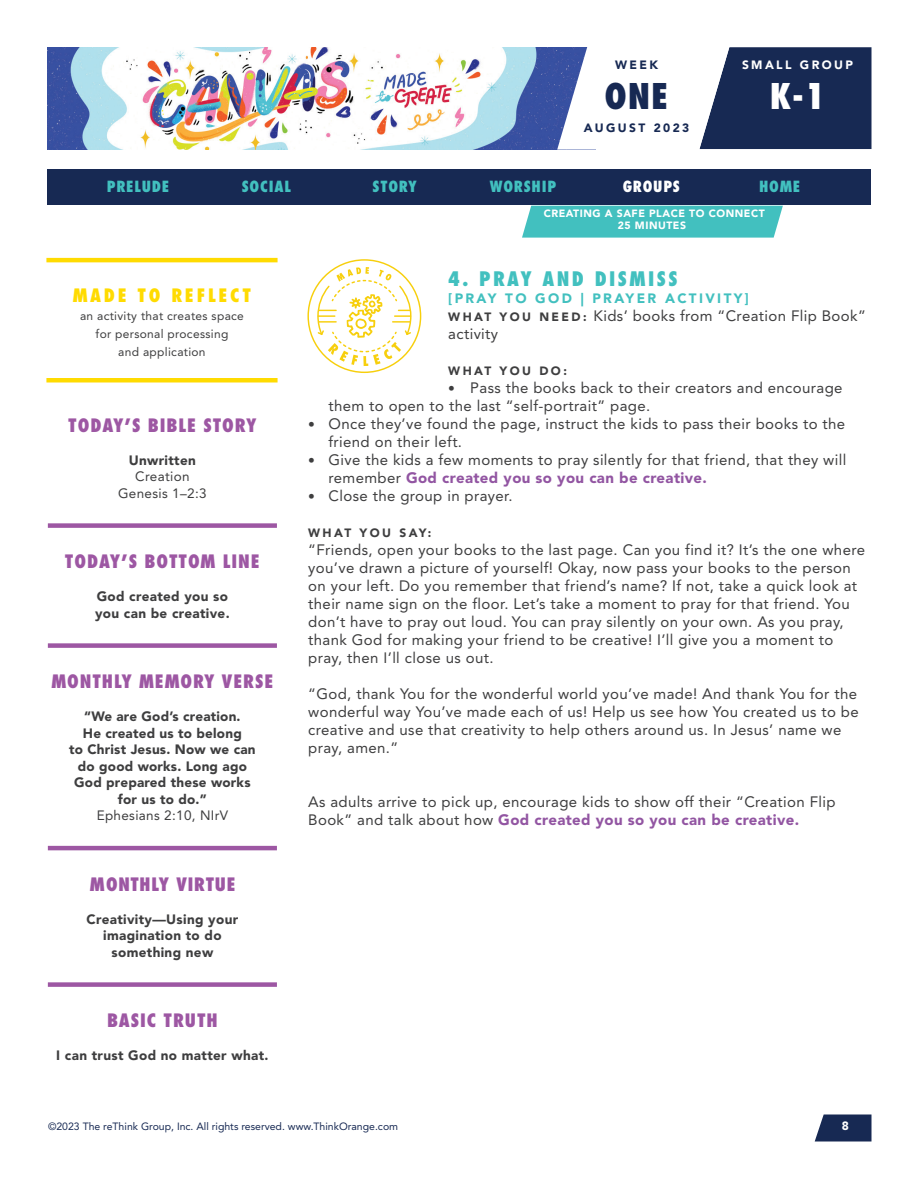
<style>
.page{position:relative;width:918px;height:1188px;background:#fff}
.page>*{position:absolute;margin:0;border:0;box-sizing:border-box;transform-origin:0 0}
.t1{font:800 condensed 34.5px "Futura Std";color:#fff}
.t2{font:800 condensed 34.5px "Futura Std";color:#172953}
.Paragraph_Style_1{font:800 condensed 19.5px "Futura Std";letter-spacing:.125em;color:#42c0bf}
.t3{font:800 condensed 18px "Futura Std";letter-spacing:.05em;color:#9d57a3}
.t4{font:800 condensed 18px "Futura";letter-spacing:.05em;color:#9d57a3}
.t5{font:800 condensed 18px "Futura Std";letter-spacing:.15em;color:#ffdb01}
.Paragraph_Style_1-2{font:15px/18px "Avenir LT Std";letter-spacing:.025em;color:#3e3e3f}
.t6{font:800 condensed 15px "Futura Std";letter-spacing:.05em;color:#42c0bf}
.t7{font:800 condensed 15px "Futura Std";letter-spacing:.05em;color:#fff}
.t8{font:900 13.5px/16.5px "Avenir LT Std";letter-spacing:.025em;color:#3e3e3f;text-align:center}
.t9{font:13.5px/16.5px "Avenir LT Std";letter-spacing:.025em;color:#3e3e3f;text-align:center}
.Paragraph_Style_1-3{font:900 13.5px "Avenir LT Std";letter-spacing:.175em;color:#42c0bf}
.t10{font:12px/18px "Avenir LT Std";letter-spacing:.025em;color:#3e3e3f;text-align:center}
.Paragraph_Style_1-4{font:900 12px "Avenir LT Std";letter-spacing:.2em;color:#3e3e3f}
.t11{font:900 12px "Avenir LT Std";letter-spacing:.2em;color:#172953}
.t12{font:900 12px "Avenir LT Std";letter-spacing:.2em;color:#fff}
.t13{font:10.5px "Avenir LT Std";color:#172953}
.t14{font:900 10.5px/12px "Avenir LT Std";letter-spacing:.05em;color:#fff;text-align:center}
.s1{font-weight:900;font-size:12px}
.s2{font-family:"Avenir";font-size:13.5px}
.s3{font-weight:900;color:#9255a2}
</style>
<div class="page">
<img style="left:47px;top:47px;width:510px;height:102px">
<svg style="left:815px;top:1114px;width:57px;height:28px;background:#314166"></svg>
<svg style="left:557px;top:47px;width:315px;height:103px"></svg>
<div style="left:48px;top:523px;width:229px;height:5px;background:#9d57a3"></div>
<div style="left:48px;top:643px;width:229px;height:5px;background:#9d57a3"></div>
<hr style="left:48px;top:846px;width:229px;height:4px;background:#9d57a3">
<div style="left:48px;top:982px;width:229px;height:5px;background:#9d57a3"></div>
<svg style="left:307px;top:259px;width:114px;height:114px"></svg>
<div style="left:47px;top:170px;width:824px;height:36px;background:#172953"></div>
<hr style="left:46px;top:378px;width:232px;height:4px;background:#ffdb01">
<hr style="left:46px;top:258px;width:232px;height:4px;background:#ffdb01">
<div style="left:522px;top:206px;width:261px;height:32px;background:#42c0bf"></div>
<p class="t11" style="left:615px;top:58px;width:44px">WEEK</p>
<h1 class="t2" style="left:605px;top:75px;width:65px">ONE</h1>
<p class="t11" style="left:584px;top:121px;width:107px">AUGUST 2023</p>
<p class="t12" style="left:742px;top:58px;width:113px">SMALL GROUP</p>
<h1 class="t1" style="left:770px;top:75px;width:57px">K-1</h1>
<p class="t6" style="left:107px;top:177px;width:64px">PRELUDE</p>
<p class="t6" style="left:242px;top:177px;width:51px">SOCIAL</p>
<p class="t6" style="left:373px;top:177px;width:46px">STORY</p>
<p class="t6" style="left:490px;top:177px;width:68px">WORSHIP</p>
<p class="t7" style="left:623px;top:177px;width:59px">GROUPS</p>
<p class="t6" style="left:759px;top:177px;width:43px">HOME</p>
<p class="t5" style="left:73px;top:284px;width:180px">MADE TO REFLECT</p>
<p class="t10" style="left:80px;top:306px;width:165px">an activity that creates space for personal processing<br>and application</p>
<p class="t3" style="left:68px;top:414px;width:190px">TODAY’S BIBLE STORY</p>
<p class="t8" style="left:129px;top:452px;width:69px">Unwritten</p>
<p class="t9" style="left:118px;top:469px;width:90px">Creation<br>Genesis 1–2:3</p>
<p class="t3" style="left:65px;top:550px;width:196px">TODAY’S BOTTOM LINE</p>
<p class="t8" style="left:95px;top:588px;width:136px;text-align:left">God created you so you can be creative.</p>
<p class="t3" style="left:51px;top:670px;width:224px">MONTHLY MEMORY VERSE</p>
<p class="t8" style="left:69px;top:708px;width:188px">“We are God’s creation.<br>He created us to belong<br>to Christ Jesus. Now we can do good works. Long ago<br>God prepared these works for us to do.”</p>
<p class="t9" style="left:97px;top:808px;width:133px">Ephesians 2:10, NIrV</p>
<p class="t4" style="left:90px;top:872px;width:147px">MONTHLY VIRTUE</p>
<p class="t8" style="left:87px;top:911px;width:153px">Creativity—Using your imagination to do something new</p>
<p class="t3" style="left:107px;top:1009px;width:112px">BASIC TRUTH</p>
<p class="t8" style="left:56px;top:1047px;width:214px">I can trust God no matter what.</p>
<p class="t14" style="left:544px;top:207px;width:223px">CREATING A SAFE PLACE TO CONNECT<br>25 MINUTES</p>
<p class="Paragraph_Style_1" style="left:448px;top:267px;width:231px">4. PRAY AND DISMISS</p>
<p class="Paragraph_Style_1-3" style="left:448px;top:290px;width:302px">[PRAY TO GOD | PRAYER ACTIVITY]</p>
<p class="Paragraph_Style_1-2" style="left:448px;top:307px;width:419px"><span class="s1">W H AT Y O U N E E D :</span> Kids’ books from “Creation Flip Book” activity</p>
<p class="Paragraph_Style_1-4" style="left:448px;top:363px;width:120px">WHAT YOU DO:</p>
<p class="Paragraph_Style_1-2" style="left:328px;top:379px;width:516px;text-indent:120px"><span class="s2">•</span> Pass the books back to their creators and encourage them to open to the last “self-portrait” page.</p>
<p class="Paragraph_Style_1-2" style="left:328px;top:415px;width:518px;text-indent:-20px"><span class="s2">•</span> Once they’ve found the page, instruct the kids to pass their books to the friend on their left.</p>
<p class="Paragraph_Style_1-2" style="left:328px;top:451px;width:519px;text-indent:-20px"><span class="s2">•</span> Give the kids a few moments to pray silently for that friend, that they will remember <span class="s3">God created you so you can be creative.</span></p>
<p class="Paragraph_Style_1-2" style="left:308px;top:487px;width:206px"><span class="s2">•</span> Close the group in prayer.</p>
<p class="Paragraph_Style_1-4" style="left:308px;top:525px;width:125px">WHAT YOU SAY:</p>
<p class="Paragraph_Style_1-2" style="left:308px;top:541px;width:558px">“Friends, open your books to the last page. Can you find it? It’s the one where you’ve drawn a picture of yourself! Okay, now pass your books to the person on your left. Do you remember that friend’s name? If not, take a quick look at their name sign on the floor. Let’s take a moment to pray for that friend. You don’t have to pray out loud. You can pray silently on your own. As you pray, thank God for making your friend to be creative! I’ll give you a moment to pray, then I’ll close us out.</p>
<p class="Paragraph_Style_1-2" style="left:308px;top:685px;width:552px">“God, thank You for the wonderful world you’ve made! And thank You for the wonderful way You’ve made each of us! Help us see how You created us to be creative and use that creativity to help others around us. In Jesus’ name we pray, amen.”</p>
<p class="Paragraph_Style_1-2" style="left:308px;top:793px;width:529px">As adults arrive to pick up, encourage kids to show off their “Creation Flip<br>Book” and talk about how <span class="s3">God created you so you can be creative.</span></p>
<p class="t13" style="left:48px;top:1120px;width:352px">©2023 The reThink Group, Inc. All rights reserved. www.ThinkOrange.com</p>
<p class="t12" style="left:842px;top:1118px;width:9px">8</p>
</div>
